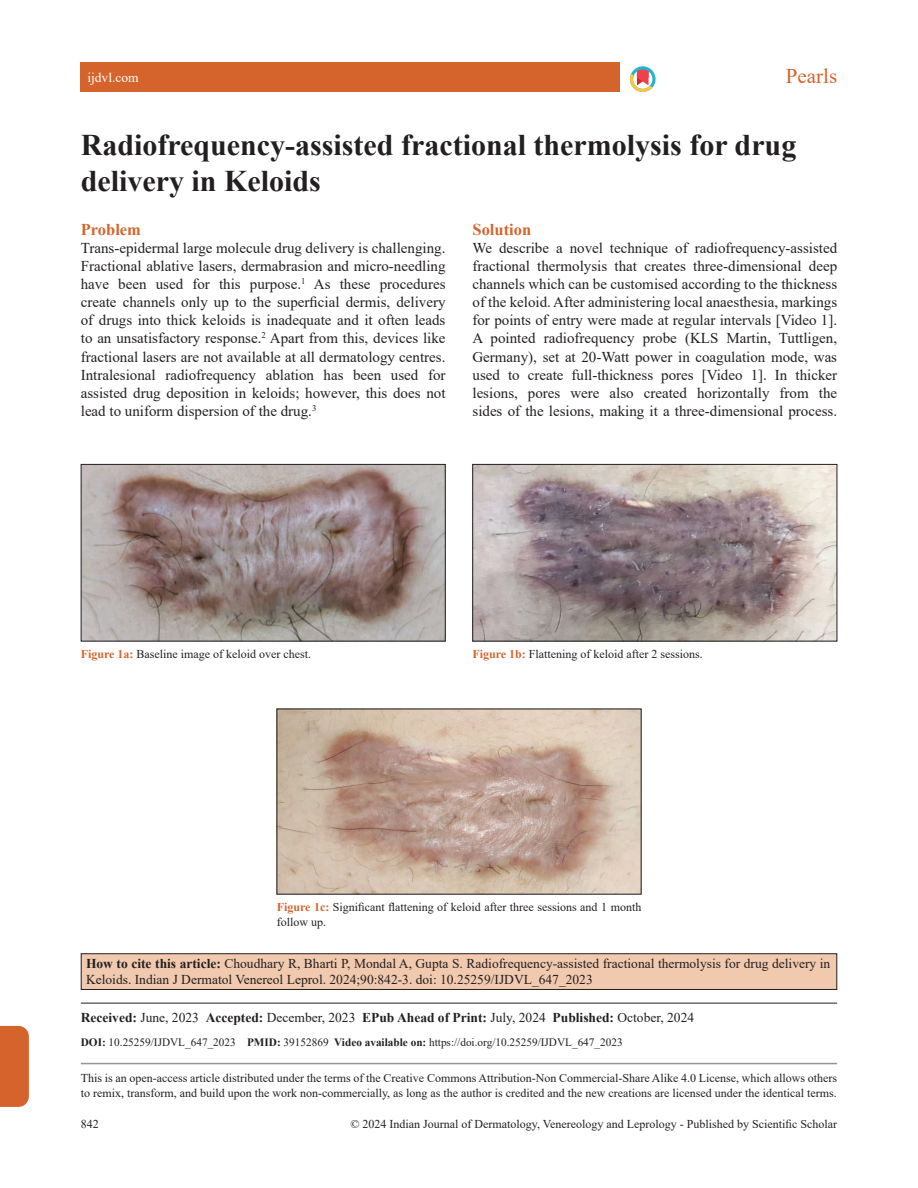
<style>
.page{position:relative;width:918px;height:1188px;background:#fff}
.page>*{position:absolute;margin:0;border:0;box-sizing:border-box;transform-origin:0 0}
.title-text{font:700 30px/36px "Times New Roman";color:#231f20}
.suptit{font:21px "Times New Roman";color:#d4642c}
.heading1{font:700 16.5px "Times New Roman";color:#d4642c}
.para_first_last{font:15px/18.1px "Times New Roman";color:#231f20;text-align:justify}
.citation_para{font:13.5px/16.2px "Times New Roman";color:#231f20}
.article_info_rule{font:700 13.5px "Times New Roman";color:#231f20}
.t1{font:13.5px "Times New Roman";color:#fff}
.float_figure_figure{font:12px/15px "Times New Roman";color:#231f20}
.doi_para{font:11.25px "Times New Roman";color:#231f20}
.s1{font-weight:700;color:#d4642c}
.s2{font-weight:700}
.s3{font-weight:400}
</style>
<div class="page">
<div style="left:0;top:1026px;width:29px;height:81px;background:#d4642c"></div>
<div style="left:81px;top:62px;width:539px;height:30px;background:#d4642c"></div>
<hr style="left:81px;top:1063px;width:756px;height:1px;background:#939598">
<svg style="left:630px;top:66px;width:25px;height:26px"></svg>
<div style="left:81px;top:954px;width:756px;height:35px;background:#f1c9ae"></div>
<div style="left:81px;top:953px;width:756px;height:37px;border:1px solid #231f20"></div>
<hr style="left:81px;top:1003px;width:756px;height:1px;background:#231f20">
<img style="left:83px;top:466px;width:360px;height:173px">
<div style="left:81px;top:464px;width:364px;height:177px;border:1px solid #231f20"></div>
<img style="left:475px;top:466px;width:360px;height:173px">
<div style="left:473px;top:464px;width:364px;height:177px;border:1px solid #231f20"></div>
<img style="left:279px;top:711px;width:360px;height:181px">
<p class="t1" style="left:87px;top:68px;width:53px">ijdvl.com</p>
<p class="suptit" style="left:786px;top:62px;width:53px">Pearls</p>
<p class="title-text" style="left:81px;top:126px;width:717px">Radiofrequency-assisted fractional thermolysis for drug delivery in Keloids</p>
<p class="heading1" style="left:81px;top:217px;width:62px">Problem</p>
<p class="para_first_last" style="left:81px;top:238px;width:366px">Trans-epidermal large molecule drug delivery is challenging.<br>Fractional ablative lasers, dermabrasion and micro-needling have been used for this purpose.<sup>1</sup> As these procedures create channels only up to the superficial dermis, delivery of drugs into thick keloids is inadequate and it often leads to an unsatisfactory response.<sup>2</sup> Apart from this, devices like fractional lasers are not available at all dermatology centres.<br>Intralesional radiofrequency ablation has been used for assisted drug deposition in keloids; however, this does not lead to uniform dispersion of the drug.<sup>3</sup></p>
<p class="heading1" style="left:472px;top:217px;width:60px">Solution</p>
<p class="para_first_last" style="left:472px;top:238px;width:366px">We describe a novel technique of radiofrequency-assisted fractional thermolysis that creates three-dimensional deep channels which can be customised according to the thickness of the keloid. After administering local anaesthesia, markings for points of entry were made at regular intervals [Video 1].<br>A pointed radiofrequency probe (KLS Martin, Tuttligen, Germany), set at 20-Watt power in coagulation mode, was used to create full-thickness pores [Video 1]. In thicker lesions, pores were also created horizontally from the sides of the lesions, making it a three-dimensional process.</p>
<p class="float_figure_figure" style="left:81px;top:646px;width:232px"><span class="s1">Figure 1a:</span> Baseline image of keloid over chest.</p>
<p class="float_figure_figure" style="left:472px;top:646px;width:232px"><span class="s1">Figure 1b:</span> Flattening of keloid after 2 sessions.</p>
<p class="float_figure_figure" style="left:277px;top:900px;width:366px;line-height:14.4px"><span class="s1">Figure 1c:</span> Significant flattening of keloid after three sessions and 1 month follow up.</p>
<p class="citation_para" style="left:86px;top:955px;width:746px"><span class="s2">How to cite this article:</span> Choudhary R, Bharti P, Mondal A, Gupta S. Radiofrequency-assisted fractional thermolysis for drug delivery in<br>Keloids. Indian J Dermatol Venereol Leprol. 2024;90:842-3. doi: 10.25259/IJDVL_647_2023</p>
<p class="article_info_rule" style="left:81px;top:1007px;width:615px">Received: <span class="s3">June, 2023</span> Accepted: <span class="s3">December, 2023</span> EPub Ahead of Print: <span class="s3">July, 2024</span> Published: <span class="s3">October, 2024</span></p>
<p class="doi_para" style="left:81px;top:1034px;width:543px"><span class="s2">DOI:</span> 10.25259/IJDVL_647_2023 <span class="s2">PMID:</span> 39152869 <span class="s2">Video available on:</span> https://doi.org/10.25259/IJDVL_647_2023</p>
<p class="float_figure_figure" style="left:81px;top:1070px;width:758px">This is an open-access article distributed under the terms of the Creative Commons Attribution-Non Commercial-Share Alike 4.0 License, which allows others to remix, transform, and build upon the work non-commercially, as long as the author is credited and the new creations are licensed under the identical terms.</p>
<p class="float_figure_figure" style="left:350px;top:1116px;width:488px">© 2024 Indian Journal of Dermatology, Venereology and Leprology - Published by Scientific Scholar</p>
<p class="float_figure_figure" style="left:81px;top:1116px;width:19px">842</p>
</div>
